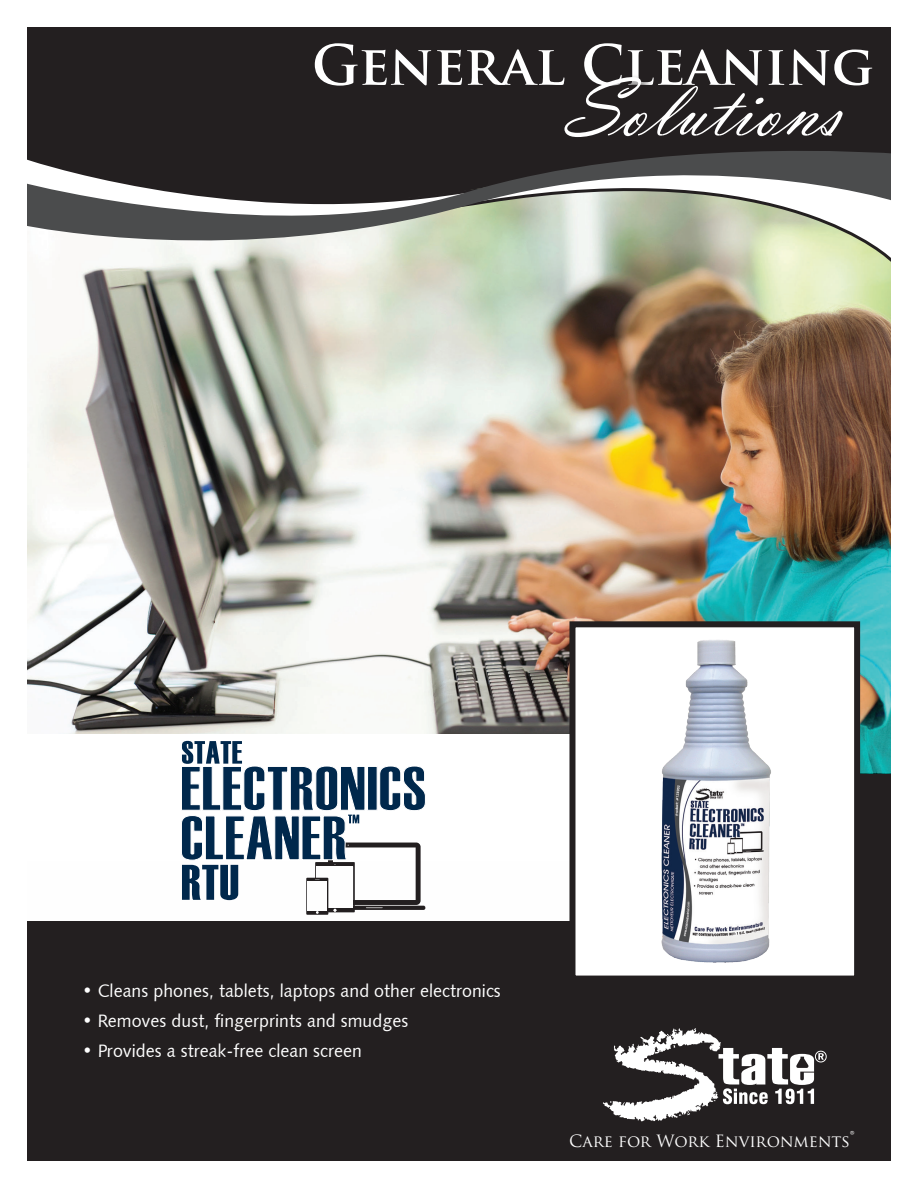
<style>
.page{position:relative;width:918px;height:1188px;background:#fff}
.page>*{position:absolute;margin:0;border:0;box-sizing:border-box;transform-origin:0 0}
.t1{font:85.5px "Vladimir Scr D";color:#fff}
.t2{font:700 54px "Trajan Pro";color:#fff}
.t3{font:18px "Humanist 531 BT Roman A";color:#fff}
.t4{font:16.5px "Trajan Pro";color:#fff}
.s1{font-size:21px}
</style>
<div class="page">
<img style="left:27px;top:270px;width:864px;height:503px">
<div style="left:10px;top:734px;width:570px;height:187px;background:#fff"></div>
<svg style="left:181px;top:741px;width:245px;height:121px"></svg>
<svg style="left:27px;top:862px;width:864px;height:299px;background:#423f40"></svg>
<div style="left:27px;top:27px;width:864px;height:109px;background:#231f20"></div>
<svg style="left:27px;top:136px;width:864px;height:134px"></svg>
<div style="left:562px;top:74px;width:293px;height:76px;background:#231f20"></div>
<div style="left:572px;top:624px;width:285px;height:355px;background:#fff"></div>
<img style="left:661px;top:640px;width:110px;height:323px">
<div style="left:569px;top:621px;width:291px;height:361px;border:6px solid #231f20"></div>
<svg style="left:603px;top:1028px;width:224px;height:93px"></svg>
<p class="t2" style="left:312px;top:32px;width:564px">GENERAL CLEANING</p>
<p class="t1" style="left:564px;top:59px;width:279px">Solutions</p>
<p class="t3" style="left:82px;top:980px;width:420px">• Cleans phones, tablets, laptops and other electronics</p>
<p class="t3" style="left:82px;top:1010px;width:328px">• Removes dust, fingerprints and smudges</p>
<p class="t3" style="left:82px;top:1040px;width:282px">• Provides a streak-free clean screen</p>
<p class="t4" style="left:569px;top:1130px;width:287px">Care for Work Environments<span class="s1">®</span></p>
</div>
